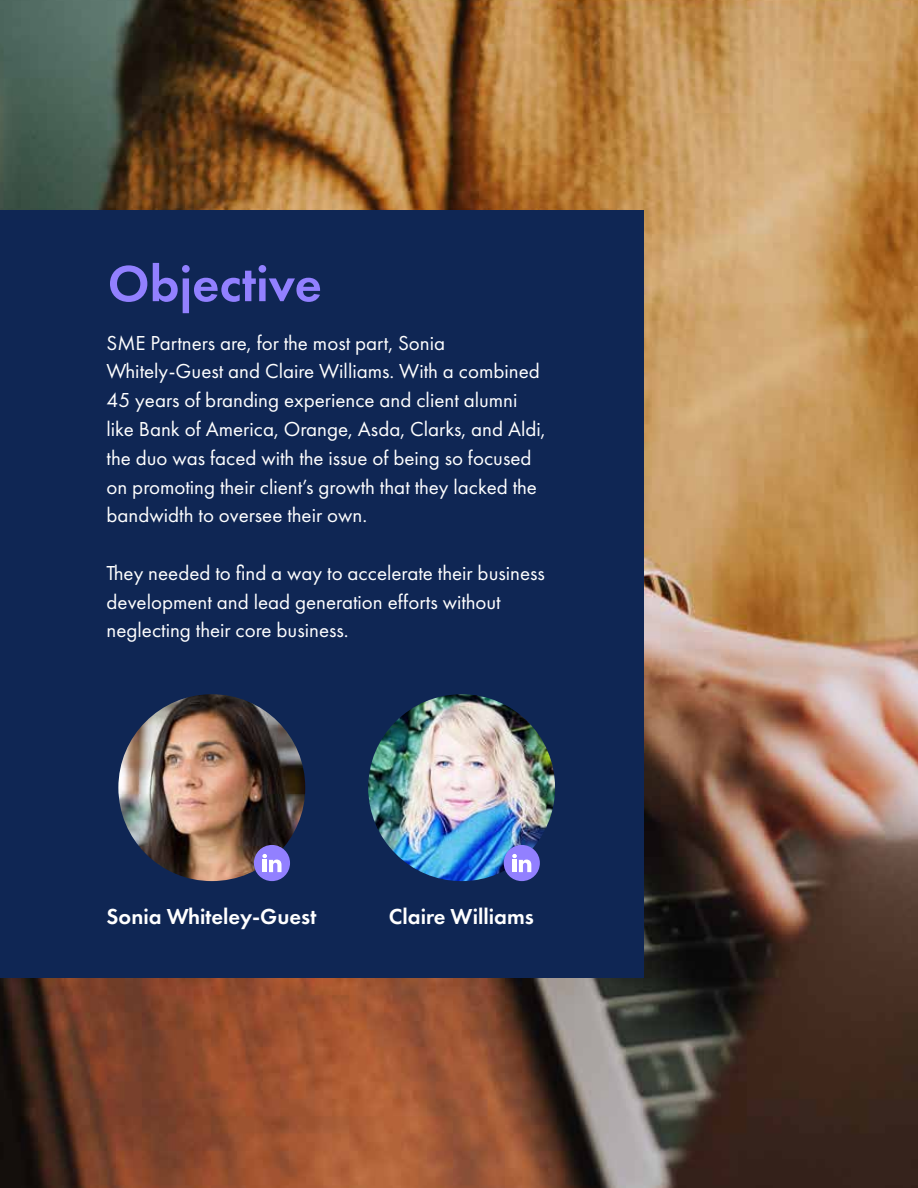
<style>
.page{position:relative;width:918px;height:1188px;background:#fff}
.page>*{position:absolute;margin:0;border:0;box-sizing:border-box;transform-origin:0 0}
.t1{font:600 52.5px "Futura PT";color:#9280ff}
.t2{font:600 22.5px "Futura PT";color:#fff}
.t3{font:21px/28.8px "Futura PT";color:#fff}
</style>
<div class="page">
<img style="left:0;top:0;width:918px;height:1188px">
<div style="left:0;top:210px;width:644px;height:768px;background:#0f2654"></div>
<img style="left:118px;top:694px;width:187px;height:187px;border-radius:93px">
<img style="left:368px;top:694px;width:187px;height:187px;border-radius:93px">
<div style="left:254px;top:845px;width:36px;height:36px;background:#9280ff;border-radius:50%"></div>
<svg style="left:262px;top:854px;width:20px;height:18px"></svg>
<hr style="left:263px;top:860px;width:4px;height:12px;background:#fff">
<div style="left:504px;top:845px;width:36px;height:36px;background:#9280ff;border-radius:50%"></div>
<svg style="left:512px;top:854px;width:19px;height:18px"></svg>
<hr style="left:513px;top:860px;width:4px;height:12px;background:#fff">
<h1 class="t1" style="left:108px;top:251px;width:216px">Objective</h1>
<p class="t3" style="left:107px;top:328px;width:441px">SME Partners are, for the most part, Sonia Whitely-Guest and Claire Williams. With a combined 45 years of branding experience and client alumni like Bank of America, Orange, Asda, Clarks, and Aldi, the duo was faced with the issue of being so focused on promoting their client’s growth that they lacked the bandwidth to oversee their own.</p>
<p class="t3" style="left:107px;top:558px;width:440px">They needed to find a way to accelerate their business development and lead generation efforts without neglecting their core business.</p>
<p class="t2" style="left:107px;top:903px;width:211px">Sonia Whiteley-Guest</p>
<p class="t2" style="left:389px;top:903px;width:147px">Claire Williams</p>
</div>
